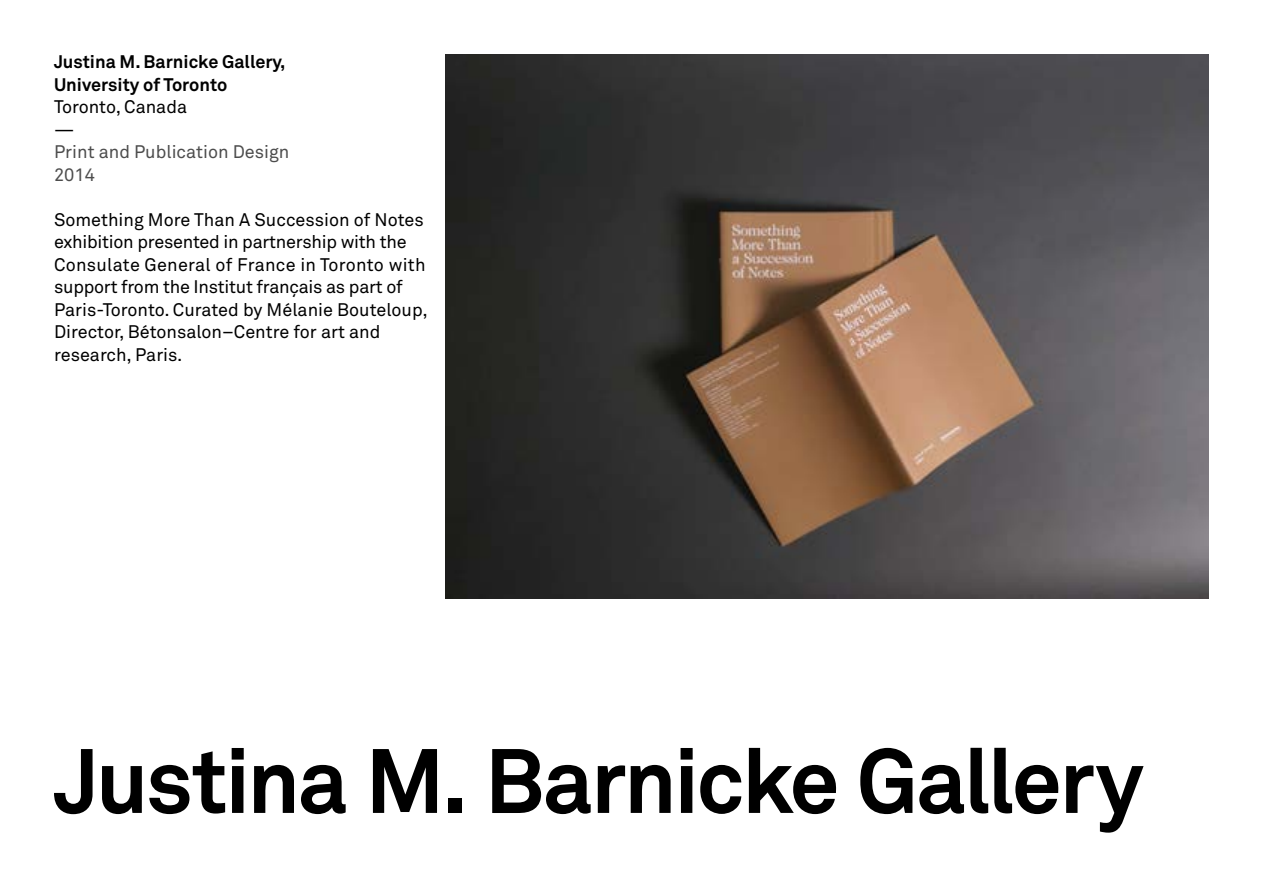
<style>
.page{position:relative;width:1263px;height:894px;background:#fff}
.page>*{position:absolute;margin:0;border:0;box-sizing:border-box;transform-origin:0 0}
.t1{font:700 90px "Akkurat Std";letter-spacing:-.03em;color:#000}
.t2{font:18px/22.5px "Akkurat Std";color:#000}
.t3{font:700 18px/22.5px "Akkurat Std";color:#000}
.t4{font:18px/22.5px "Akkurat Std";color:#4d4d4d}
</style>
<div class="page">
<img style="left:445px;top:54px;width:764px;height:544px">
<p class="t3" style="left:54px;top:50px;width:233px">Justina M. Barnicke Gallery,<br>University of Toronto</p>
<p class="t2" style="left:54px;top:96px;width:135px">Toronto, Canada —</p>
<p class="t4" style="left:54px;top:141px;width:237px">Print and Publication Design<br>2014</p>
<p class="t2" style="left:54px;top:208px;width:375px">Something More Than A Succession of Notes exhibition presented in partnership with the Consulate General of France in Toronto with support from the Institut français as part of Paris-Toronto. Curated by Mélanie Bouteloup, Director, Bétonsalon–Centre for art and research, Paris.</p>
<h1 class="t1" style="left:54px;top:725px;width:1091px">Justina M. Barnicke Gallery</h1>
</div>
